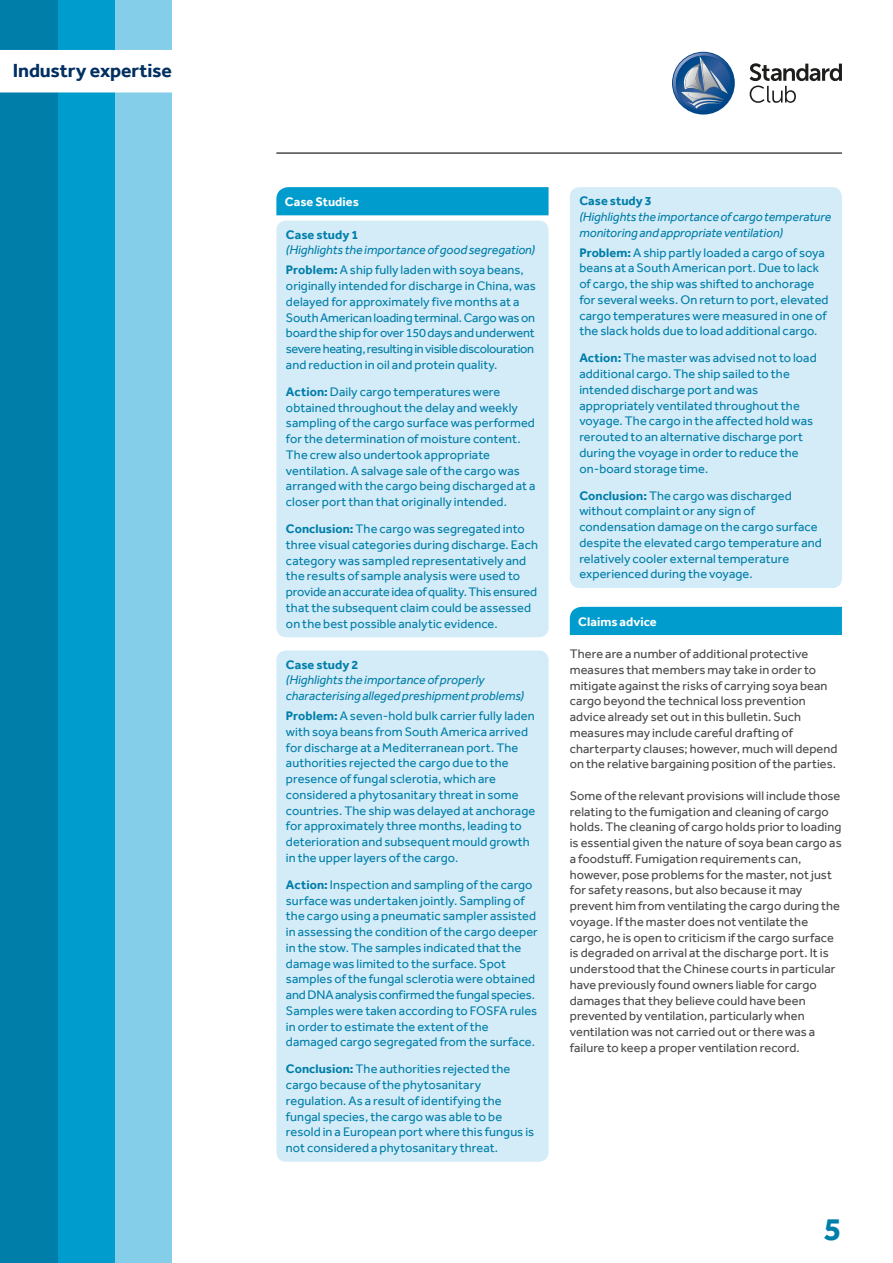
<style>
.page{position:relative;width:893px;height:1263px;background:#fff}
.page>*{position:absolute;margin:0;border:0;box-sizing:border-box;transform-origin:0 0}
.t1{font:700 33px "Effra";color:#007eaa}
.t2{font:700 19.5px "Effra";letter-spacing:-.005em;color:#002f62}
.t3{font:12.75px/15.8px "Effra";letter-spacing:.005em;color:#007eaa}
.t4{font:12.75px/15.8px "Effra";letter-spacing:.005em;color:#4a4948}
.t5{font:italic 12.75px/15.8px "Effra";letter-spacing:-.005em;color:#007eaa}
.t6{font:700 12.75px "Effra";letter-spacing:.005em;color:#007eaa}
.t7{font:700 12.75px "Effra";letter-spacing:.005em;color:#fff}
.s1{font-weight:700;font-style:normal}
.s2{font-style:normal}
.s3{font-weight:700}
</style>
<div class="page">
<div style="left:114px;top:0;width:57px;height:1263px;background:#85cee9"></div>
<div style="left:57px;top:0;width:57px;height:1263px;background:#009ccd"></div>
<div style="left:0;top:0;width:58px;height:1263px;background:#007eaa"></div>
<svg style="left:750px;top:63px;width:92px;height:40px"></svg>
<svg style="left:673px;top:53px;width:61px;height:61px"></svg>
<img style="left:688px;top:93px;width:33px;height:6px">
<img style="left:684px;top:67px;width:18px;height:24px">
<div style="left:0;top:50px;width:171px;height:42px;background:#fff"></div>
<hr style="left:276px;top:152px;width:566px;height:2px;background:#4a4948">
<div style="left:276px;top:187px;width:273px;height:28px;background:#009ccd"></div>
<div style="left:276px;top:221px;width:273px;height:416px;background:#d4ecf7;border-radius:10px"></div>
<div style="left:276px;top:650px;width:273px;height:512px;background:#d4ecf7;border-radius:10px"></div>
<div style="left:570px;top:187px;width:272px;height:401px;background:#d4ecf7;border-radius:10px"></div>
<div style="left:570px;top:607px;width:272px;height:28px;background:#009ccd"></div>
<h2 class="t2" style="left:13px;top:59px;width:161px">Industry expertise</h2>
<p class="t7" style="left:285px;top:194px;width:75px">Case Studies</p>
<p class="t6" style="left:286px;top:227px;width:74px">Case study 1</p>
<p class="t5" style="left:286px;top:240px;width:251px;line-height:20px">(Highlights the importance of good segregation)<br><span class="s1">Problem:</span> <span class="s2">A ship fully laden with soya beans,</span></p>
<p class="t3" style="left:286px;top:278px;width:251px">originally intended for discharge in China, was delayed for approximately five months at a South American loading terminal. Cargo was on board the ship for over 150 days and underwent severe heating, resulting in visible discolouration and reduction in oil and protein quality.</p>
<p class="t3" style="left:286px;top:384px;width:251px"><span class="s3">Action:</span> Daily cargo temperatures were obtained throughout the delay and weekly sampling of the cargo surface was performed for the determination of moisture content.<br>The crew also undertook appropriate ventilation. A salvage sale of the cargo was arranged with the cargo being discharged at a closer port than that originally intended.</p>
<p class="t3" style="left:286px;top:521px;width:254px"><span class="s3">Conclusion:</span> The cargo was segregated into three visual categories during discharge. Each category was sampled representatively and the results of sample analysis were used to provide an accurate idea of quality. This ensured that the subsequent claim could be assessed on the best possible analytic evidence.</p>
<p class="t6" style="left:286px;top:657px;width:74px">Case study 2</p>
<p class="t5" style="left:286px;top:672px;width:240px">(Highlights the importance of properly characterising alleged preshipment problems)</p>
<p class="t3" style="left:286px;top:708px;width:251px"><span class="s3">Problem:</span> A seven-hold bulk carrier fully laden with soya beans from South America arrived for discharge at a Mediterranean port. The authorities rejected the cargo due to the presence of fungal sclerotia, which are considered a phytosanitary threat in some countries. The ship was delayed at anchorage for approximately three months, leading to deterioration and subsequent mould growth in the upper layers of the cargo.</p>
<p class="t3" style="left:286px;top:876px;width:253px"><span class="s3">Action:</span> Inspection and sampling of the cargo surface was undertaken jointly. Sampling of the cargo using a pneumatic sampler assisted in assessing the condition of the cargo deeper in the stow. The samples indicated that the damage was limited to the surface. Spot samples of the fungal sclerotia were obtained and DNA analysis confirmed the fungal species.<br>Samples were taken according to FOSFA rules in order to estimate the extent of the damaged cargo segregated from the surface.</p>
<p class="t3" style="left:286px;top:1061px;width:250px"><span class="s3">Conclusion:</span> The authorities rejected the cargo because of the phytosanitary regulation. As a result of identifying the fungal species, the cargo was able to be resold in a European port where this fungus is not considered a phytosanitary threat.</p>
<p class="t6" style="left:579px;top:193px;width:74px">Case study 3</p>
<p class="t5" style="left:579px;top:209px;width:254px">(Highlights the importance of cargo temperature monitoring and appropriate ventilation)</p>
<p class="t3" style="left:579px;top:244px;width:251px"><span class="s3">Problem:</span> A ship partly loaded a cargo of soya beans at a South American port. Due to lack of cargo, the ship was shifted to anchorage for several weeks. On return to port, elevated cargo temperatures were measured in one of the slack holds due to load additional cargo.</p>
<p class="t3" style="left:579px;top:350px;width:239px"><span class="s3">Action:</span> The master was advised not to load additional cargo. The ship sailed to the intended discharge port and was appropriately ventilated throughout the voyage. The cargo in the affected hold was rerouted to an alternative discharge port during the voyage in order to reduce the on-board storage time.</p>
<p class="t3" style="left:579px;top:487px;width:244px"><span class="s3">Conclusion:</span> The cargo was discharged without complaint or any sign of condensation damage on the cargo surface despite the elevated cargo temperature and relatively cooler external temperature experienced during the voyage.</p>
<p class="t7" style="left:578px;top:614px;width:80px">Claims advice</p>
<p class="t4" style="left:570px;top:646px;width:269px">There are a number of additional protective measures that members may take in order to mitigate against the risks of carrying soya bean cargo beyond the technical loss prevention advice already set out in this bulletin. Such measures may include careful drafting of charterparty clauses; however, much will depend on the relative bargaining position of the parties.</p>
<p class="t4" style="left:570px;top:788px;width:273px">Some of the relevant provisions will include those relating to the fumigation and cleaning of cargo holds. The cleaning of cargo holds prior to loading is essential given the nature of soya bean cargo as a foodstuff. Fumigation requirements can, however, pose problems for the master, not just for safety reasons, but also because it may prevent him from ventilating the cargo during the voyage. If the master does not ventilate the cargo, he is open to criticism if the cargo surface is degraded on arrival at the discharge port. It is understood that the Chinese courts in particular have previously found owners liable for cargo damages that they believe could have been prevented by ventilation, particularly when ventilation was not carried out or there was a failure to keep a proper ventilation record.</p>
<h1 class="t1" style="left:824px;top:1209px;width:19px">5</h1>
</div>
